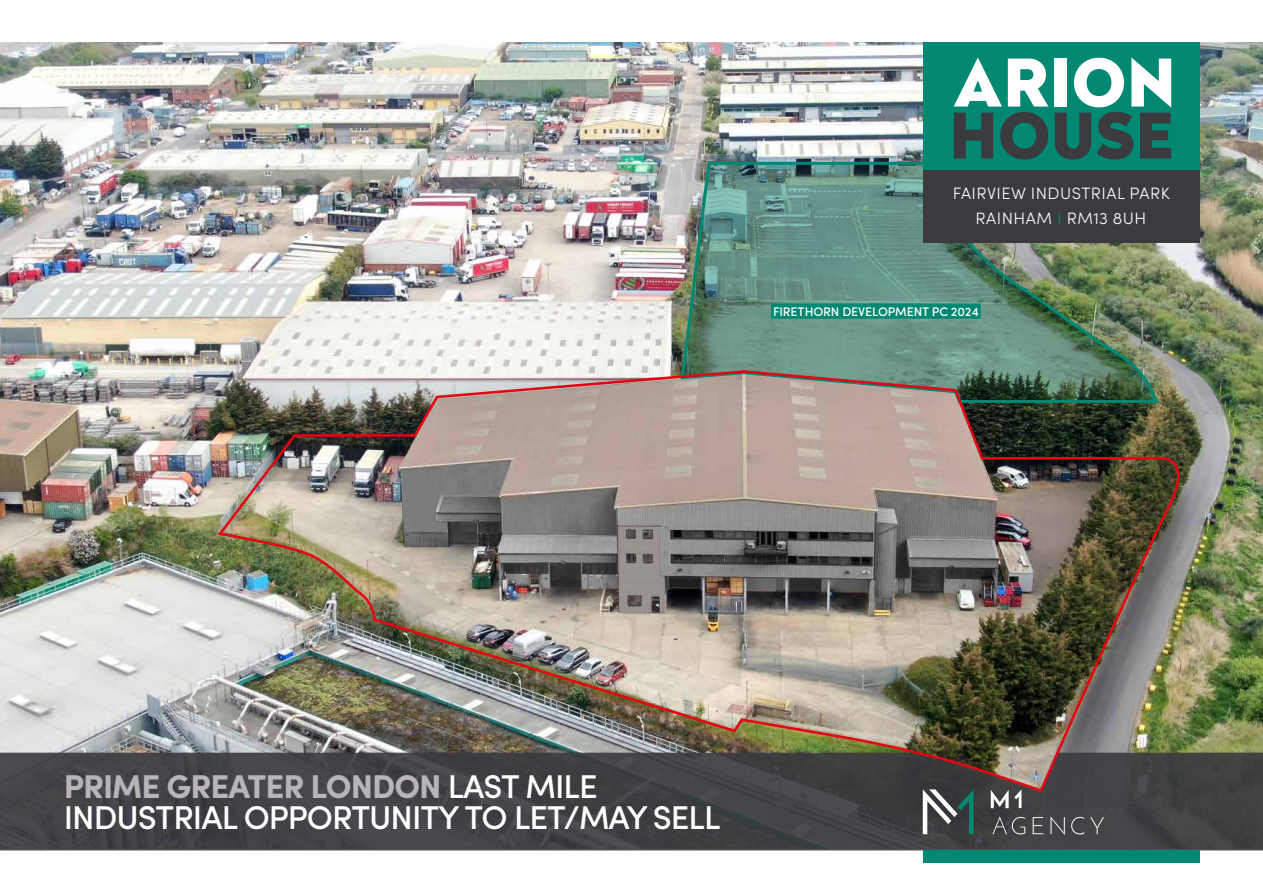
<style>
.page{position:relative;width:1263px;height:893px;background:#fff}
.page>*{position:absolute;margin:0;border:0;box-sizing:border-box;transform-origin:0 0}
.t1{font:900 65.25px "Radikal";letter-spacing:.02em;color:#fff}
.t2{font:900 62.55px "Radikal";letter-spacing:.02em;color:#3a3a3f}
.t3{font:500 33px/31.5px "Sofia Pro";letter-spacing:-.03em;color:#fff}
.t4{font:300 16.5px/25.5px "Sofia Pro";letter-spacing:.03em;color:#fff;text-align:center}
.t5{font:500 12.6px "Sofia Pro";letter-spacing:-.01em;color:#fff}
.s1{color:#008872}
.s2{font-weight:700;color:#b8b4b7}
</style>
<div class="page">
<img style="left:0;top:43px;width:1263px;height:710px">
<svg style="left:0;top:753px;width:1263px;height:97px;background:#414245"></svg>
<svg style="left:992px;top:816px;width:33px;height:18px"></svg>
<svg style="left:1033px;top:817px;width:10px;height:17px"></svg>
<svg style="left:1050px;top:816px;width:15px;height:19px"></svg>
<svg style="left:1071px;top:817px;width:13px;height:17px"></svg>
<svg style="left:1090px;top:817px;width:14px;height:17px"></svg>
<svg style="left:991px;top:793px;width:30px;height:15px"></svg>
<svg style="left:923px;top:793px;width:50px;height:41px"></svg>
<div style="left:923px;top:850px;width:276px;height:13px;background:#008872"></div>
<img style="left:679px;top:160px;width:483px;height:209px">
<div style="left:771px;top:303px;width:210px;height:16px;background:#008872"></div>
<div style="left:923px;top:170px;width:276px;height:72px;background:#3a3a3f"></div>
<div style="left:923px;top:43px;width:276px;height:127px;background:#008872"></div>
<img style="left:217px;top:369px;width:980px;height:424px">
<h1 class="t1" style="left:953px;top:34px;width:223px">ARION</h1>
<h2 class="t2" style="left:950px;top:89px;width:225px">HOUSE</h2>
<p class="t4" style="left:953px;top:180px;width:218px">FAIRVIEW INDUSTRIAL PARK<br>RAINHAM <span class="s1">I</span> RM13 8UH</p>
<p class="t5" style="left:773px;top:302px;width:207px">FIRETHORN DEVELOPMENT PC 2024</p>
<p class="t3" style="left:64px;top:768px;width:658px"><span class="s2">PRIME GREATER LONDON</span> LAST MILE<br>INDUSTRIAL OPPORTUNITY TO LET/MAY SELL</p>
</div>
